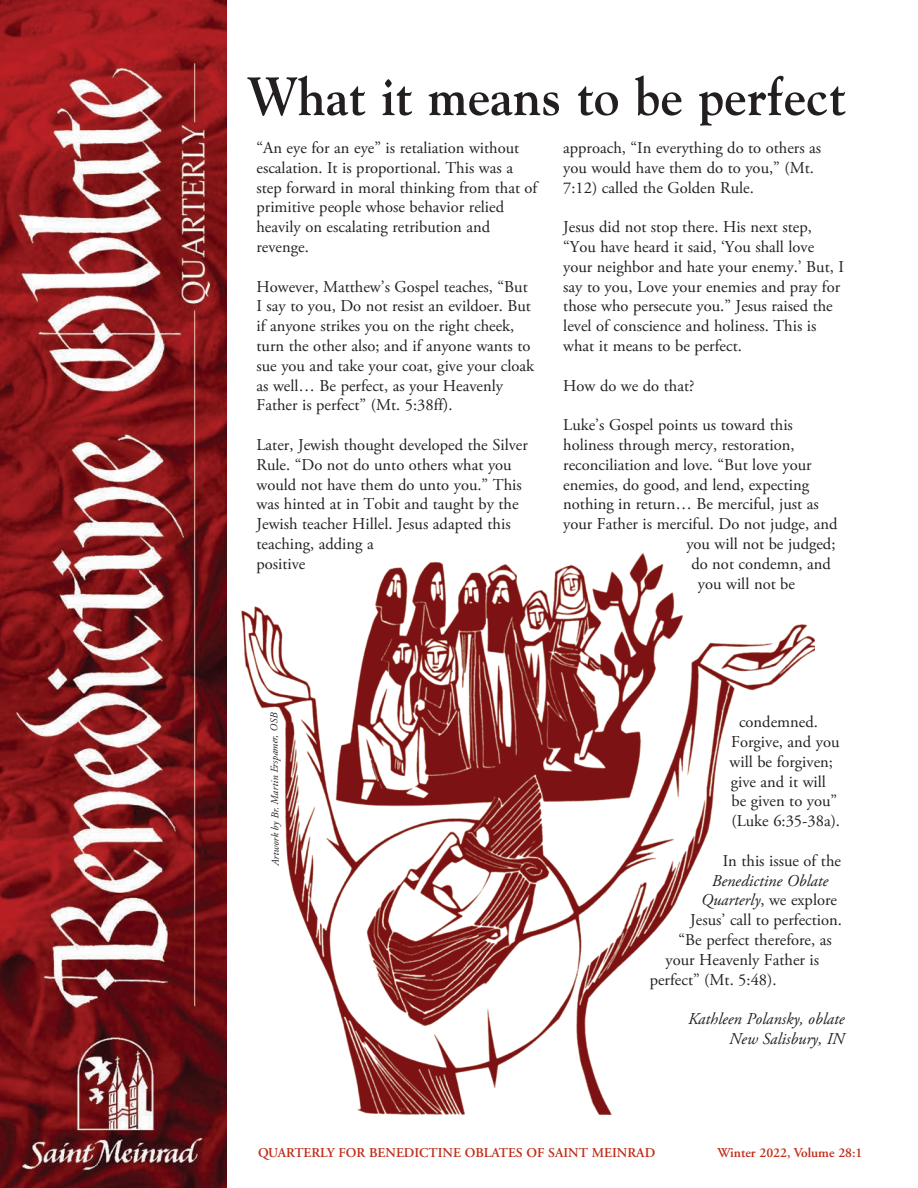
<style>
.page{position:relative;width:918px;height:1188px;background:#fff}
.page>*{position:absolute;margin:0;border:0;box-sizing:border-box;transform-origin:0 0}
.t1{font:700 53.25px "Goudy";color:#231f20;scale:.96 1}
.t2{font:16.5px/19.8px "Adobe Garamond Pro";color:#231f20}
.t3{font:italic 16.5px/19.8px "Adobe Garamond Pro";color:#231f20;text-align:right}
.t4{font:600 13.5px "Adobe Garamond";color:#c02d19}
.t5{font:italic 10.5px "Adobe Garamond";color:#231f20}
.s1{font-style:italic}
</style>
<div class="page">
<img style="left:241px;top:553px;width:574px;height:563px">
<img style="left:0;top:0;width:226px;height:1188px">
<h1 class="t1" style="left:247px;top:64px;width:626px">What it means to be perfect</h1>
<p class="t2" style="left:256px;top:139px;width:282px">“An eye for an eye” is retaliation without escalation. It is proportional. This was a step forward in moral thinking from that of primitive people whose behavior relied heavily on escalating retribution and revenge.</p>
<p class="t2" style="left:256px;top:278px;width:279px">However, Matthew’s Gospel teaches, “But I say to you, Do not resist an evildoer. But if anyone strikes you on the right cheek, turn the other also; and if anyone wants to sue you and take your coat, give your cloak as well… Be perfect, as your Heavenly Father is perfect” (Mt. 5:38ff).</p>
<p class="t2" style="left:256px;top:436px;width:273px">Later, Jewish thought developed the Silver<br>Rule. “Do not do unto others what you would not have them do unto you.” This was hinted at in Tobit and taught by the<br>Jewish teacher Hillel. Jesus adapted this teaching, adding a<br>positive</p>
<p class="t2" style="left:563px;top:139px;width:260px">approach, “In everything do to others as you would have them do to you,” (Mt.<br>7:12) called the Golden Rule.</p>
<p class="t2" style="left:563px;top:219px;width:282px">Jesus did not stop there. His next step, “You have heard it said, ‘You shall love your neighbor and hate your enemy.’ But, I say to you, Love your enemies and pray for those who persecute you.” Jesus raised the level of conscience and holiness. This is what it means to be perfect.</p>
<p class="t2" style="left:563px;top:377px;width:133px">How do we do that?</p>
<p class="t2" style="left:563px;top:417px;width:231px">Luke’s Gospel points us toward this</p>
<p class="t2" style="left:563px;top:436px;width:233px">holiness through mercy, restoration,</p>
<p class="t2" style="left:563px;top:456px;width:250px">reconciliation and love. “But love your</p>
<p class="t2" style="left:563px;top:476px;width:247px">enemies, do good, and lend, expecting</p>
<p class="t2" style="left:563px;top:496px;width:257px">nothing in return… Be merciful, just as</p>
<p class="t2" style="left:563px;top:516px;width:276px">your Father is merciful. Do not judge, and</p>
<p class="t2" style="left:686px;top:535px;width:151px">you will not be judged;</p>
<p class="t2" style="left:691px;top:555px;width:141px">do not condemn, and</p>
<p class="t2" style="left:698px;top:575px;width:99px">you will not be</p>
<p class="t5" style="left:272px;top:866px;width:154px;rotate:-91deg">Artwork by Br. Martin Erspamer, OSB</p>
<p class="t2" style="left:730px;top:714px;width:112px;text-indent:10px">condemned.<br>Forgive, and you will be forgiven; give and it will be given to you” (Luke 6:35-38a).</p>
<p class="t2" style="left:723px;top:852px;width:120px">In this issue of the</p>
<p class="t3" style="left:712px;top:872px;width:118px">Benedictine Oblate</p>
<p class="t2" style="left:701px;top:892px;width:138px"><span class="s1">Quarterly</span>, we explore</p>
<p class="t2" style="left:690px;top:912px;width:153px">Jesus’ call to perfection.</p>
<p class="t2" style="left:679px;top:931px;width:155px">“Be perfect therefore, as</p>
<p class="t2" style="left:666px;top:951px;width:155px">your Heavenly Father is</p>
<p class="t2" style="left:650px;top:971px;width:128px">perfect” (Mt. 5:48).</p>
<p class="t3" style="left:688px;top:1011px;width:158px">Kathleen Polansky, oblate<br>New Salisbury, IN</p>
<p class="t4" style="left:258px;top:1148px;width:399px">QUARTERLY FOR BENEDICTINE OBLATES OF SAINT MEINRAD</p>
<p class="t4" style="left:717px;top:1148px;width:147px">Winter 2022, Volume 28:1</p>
</div>
